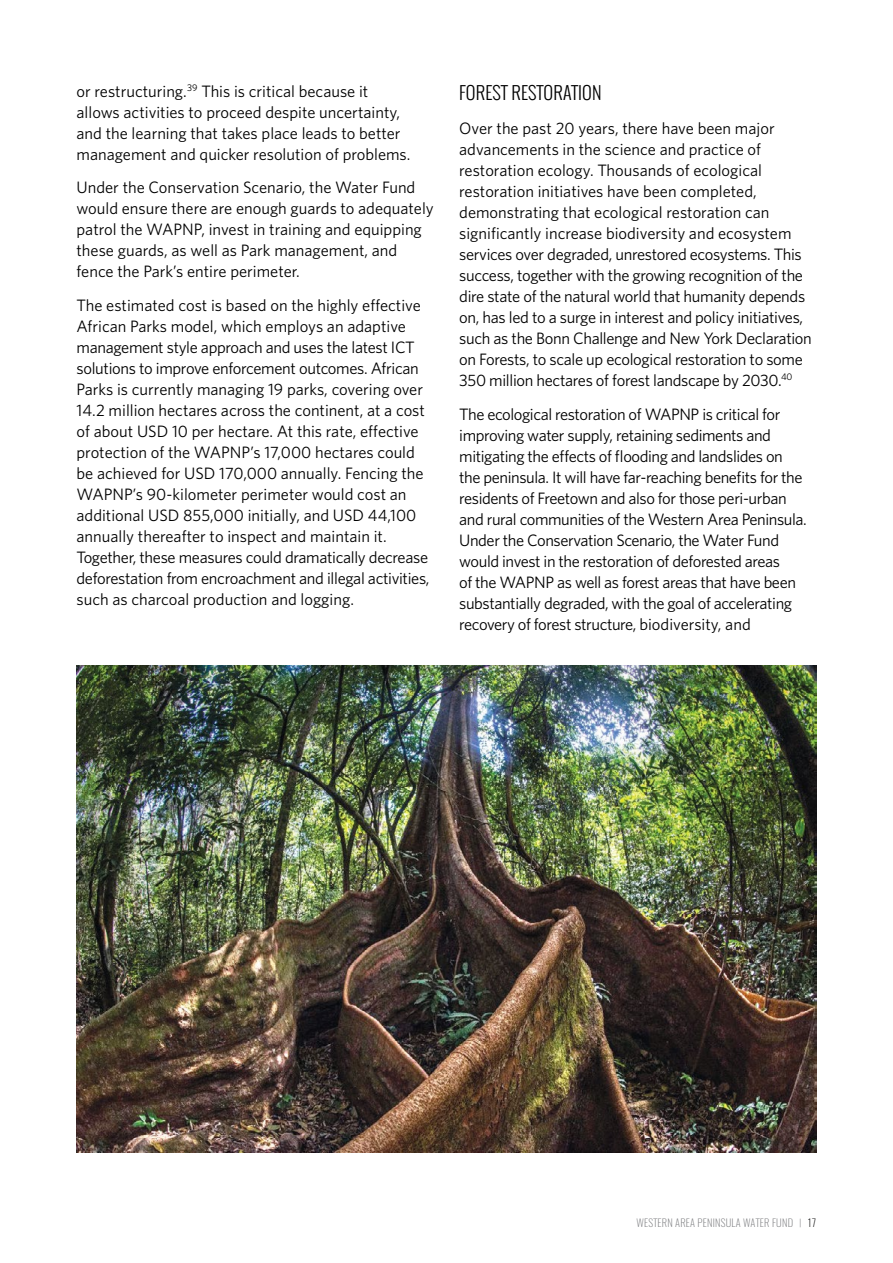
<style>
.page{position:relative;width:893px;height:1263px;background:#fff}
.page>*{position:absolute;margin:0;border:0;box-sizing:border-box;transform-origin:0 0}
.t1{font:300 18px "Oswald";letter-spacing:.01em;color:#000}
.t2{font:16.5px/21px "Whitney";letter-spacing:-.02em;color:#000}
.t3{font:16.5px/21px "Whitney";color:#000}
.t4{font:200 10.5px "Oswald";letter-spacing:.02em;color:#77787b}
.s1{font-size:9px}
.s2{color:#000}
</style>
<div class="page">
<img style="left:77px;top:665px;width:739px;height:487px">
<p class="t3" style="left:77px;top:80px;width:335px">or restructuring.<sup>39</sup> This is critical because it allows activities to proceed despite uncertainty, and the learning that takes place leads to better management and quicker resolution of problems.</p>
<p class="t3" style="left:77px;top:177px;width:359px">Under the Conservation Scenario, the Water Fund would ensure there are enough guards to adequately patrol the WAPNP, invest in training and equipping these guards, as well as Park management, and fence the Park’s entire perimeter.</p>
<p class="t3" style="left:77px;top:294px;width:355px">The estimated cost is based on the highly effective African Parks model, which employs an adaptive management style approach and uses the latest ICT solutions to improve enforcement outcomes. African Parks is currently managing 19 parks, covering over 14.2 million hectares across the continent, at a cost of about USD 10 per hectare. At this rate, effective protection of the WAPNP’s 17,000 hectares could be achieved for USD 170,000 annually. Fencing the WAPNP’s 90-kilometer perimeter would cost an additional USD 855,000 initially, and USD 44,100 annually thereafter to inspect and maintain it.<br>Together, these measures could dramatically decrease deforestation from encroachment and illegal activities, such as charcoal production and logging.</p>
<p class="t1" style="left:459px;top:80px;width:144px">FOREST RESTORATION</p>
<p class="t2" style="left:459px;top:117px;width:354px">Over the past 20 years, there have been major advancements in the science and practice of restoration ecology. Thousands of ecological restoration initiatives have been completed, demonstrating that ecological restoration can significantly increase biodiversity and ecosystem services over degraded, unrestored ecosystems. This success, together with the growing recognition of the dire state of the natural world that humanity depends on, has led to a surge in interest and policy initiatives, such as the Bonn Challenge and New York Declaration on Forests, to scale up ecological restoration to some 350 million hectares of forest landscape by 2030.<sup>40</sup></p>
<p class="t2" style="left:459px;top:403px;width:349px">The ecological restoration of WAPNP is critical for improving water supply, retaining sediments and mitigating the effects of flooding and landslides on the peninsula. It will have far-reaching benefits for the residents of Freetown and also for those peri-urban and rural communities of the Western Area Peninsula.<br>Under the Conservation Scenario, the Water Fund would invest in the restoration of deforested areas<br>of the WAPNP as well as forest areas that have been substantially degraded, with the goal of accelerating recovery of forest structure, biodiversity, and</p>
<p class="t4" style="left:636px;top:1216px;width:182px">WESTERN AREA PENINSULA WATER FUND <span class="s1">|</span> <span class="s2">17</span></p>
</div>
